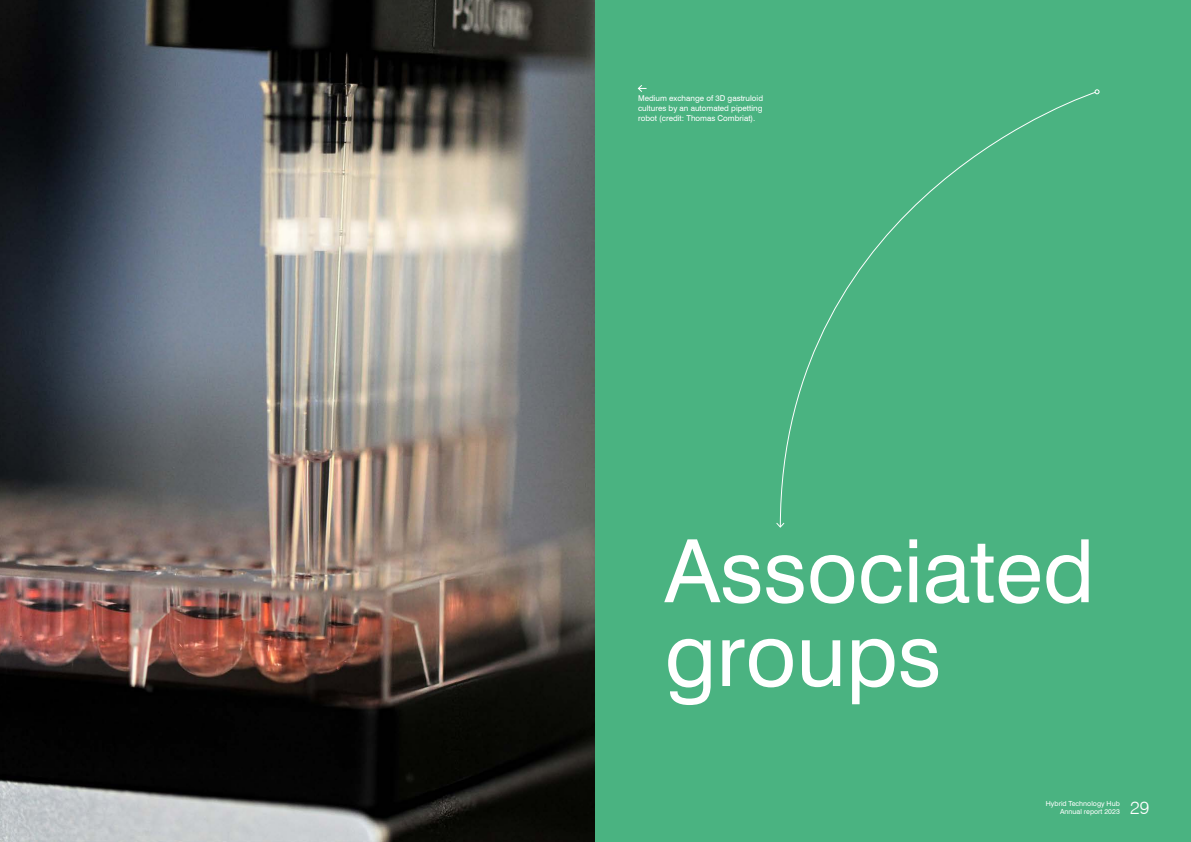
<style>
.page{position:relative;width:1191px;height:842px;background:#fff}
.page>*{position:absolute;margin:0;border:0;box-sizing:border-box;transform-origin:0 0}
.a_innhold_tittel_skillesider{font:87.4px/83.8px "Swiss 721 BT";color:#fff}
.t1{font:300 18px "Swiss 721 BT";color:#fff}
.Bildetekst_sort_org{font:8px/9.6px "Swiss 721 BT";color:#fff;text-align:justify}
.t2{font:7px "Swiss 721 BT";color:#fff}
</style>
<div class="page">
<img style="left:0;top:0;width:595px;height:842px">
<div style="left:595px;top:0;width:596px;height:842px;background:#4ab381"></div>
<svg style="left:779px;top:92px;width:315px;height:430px"></svg>
<svg style="left:1094px;top:89px;width:5px;height:5px"></svg>
<svg style="left:776px;top:522px;width:9px;height:6px"></svg>
<svg style="left:637px;top:85px;width:9px;height:7px"></svg>
<p class="Bildetekst_sort_org" style="left:638px;top:94px;width:127px">Medium exchange of 3D gastruloid cultures by an automated pipetting robot (credit: Thomas Combriat).</p>
<p class="a_innhold_tittel_skillesider" style="left:664px;top:528px;width:432px">Associated groups</p>
<p class="t2" style="left:1046px;top:799px;width:75px">Hybrid Technology Hub</p>
<p class="t2" style="left:1060px;top:807px;width:61px">Annual report 2023</p>
<p class="t1" style="left:1130px;top:797px;width:21px">29</p>
</div>
